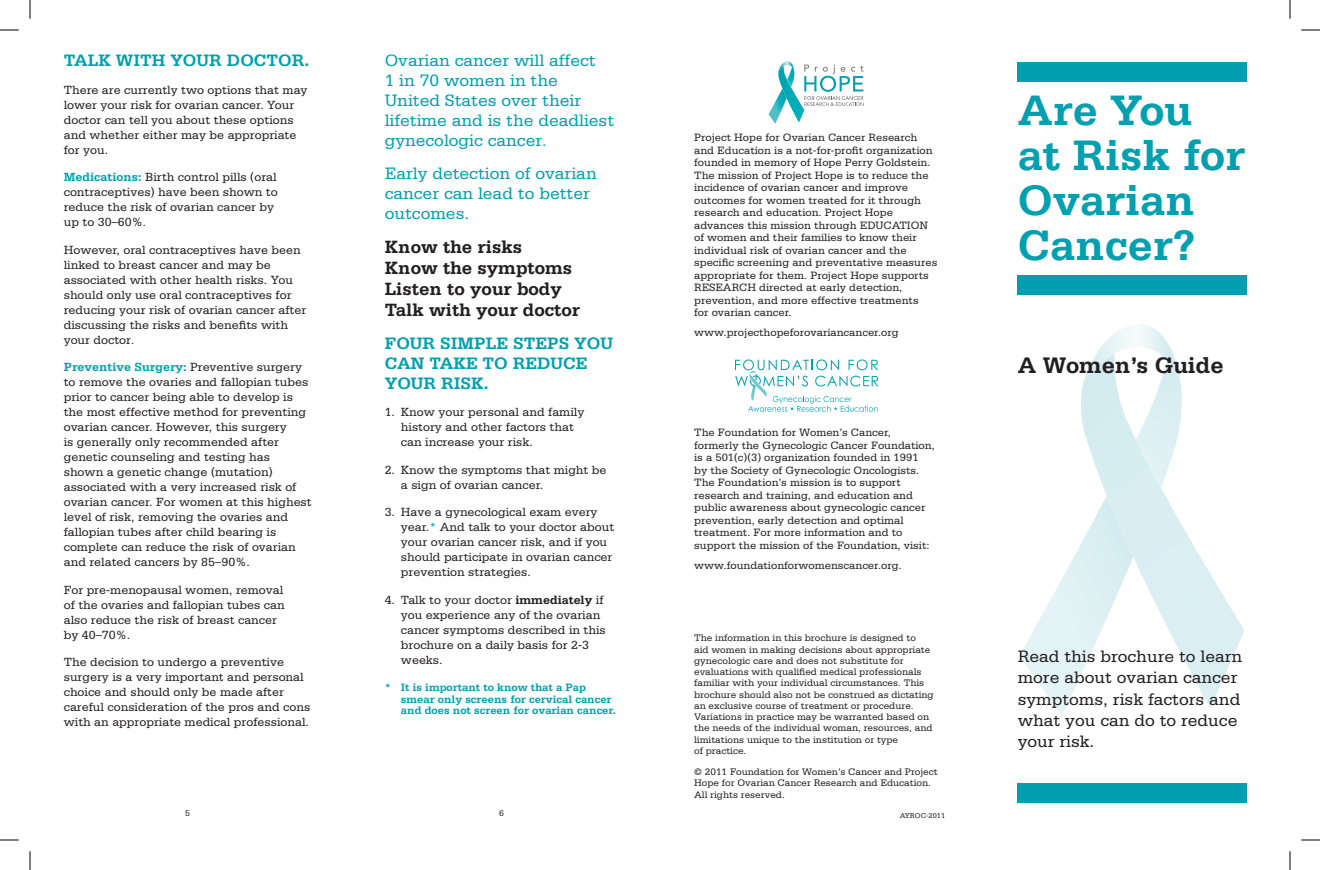
<style>
.page{position:relative;width:1320px;height:870px;background:#fff}
.page>*{position:absolute;margin:0;border:0;box-sizing:border-box;transform-origin:0 0}
.t1{font:700 45px/45px "Serifa";color:#00a0b0}
.t2{font:700 23.75px "Serifa";color:#231f20}
.t3{font:700 18.75px/21.2px "Serifa";color:#231f20}
.t4{font:17.5px/20px "Serifa";color:#00a0b0}
.t5{font:17.5px/21.2px "Serifa";color:#231f20}
.t6{font:700 17.5px/20px "Serifa";color:#00a0b0}
.t7{font:12.5px/15px "Serifa";color:#231f20}
.t8{font:11.25px/12.5px "Serifa";color:#231f20}
.t9{font:700 11.25px/11.9px "Serifa";color:#00a0b0}
.t10{font:10px/11.2px "Serifa";color:#231f20}
.t11{font:8.75px "Serifa";color:#231f20}
.t12{font:7.5px "Serifa";color:#231f20}
.s1{font-weight:700;color:#00a0b0}
.s2{font-size:11.25px}
.s3{font-size:16.25px}
.s4{color:#00a0b0}
.s5{font-weight:700}
</style>
<div class="page">
<img style="left:1081px;top:378px;width:163px;height:331px">
<img style="left:1136px;top:378px;width:47px;height:110px">
<img style="left:1136px;top:440px;width:16px;height:30px">
<img style="left:1019px;top:496px;width:114px;height:220px">
<img style="left:1121px;top:530px;width:12px;height:27px">
<img style="left:1085px;top:324px;width:90px;height:60px">
<img style="left:1085px;top:353px;width:30px;height:26px">
<img style="left:1167px;top:360px;width:14px;height:24px">
<div style="left:1017px;top:62px;width:230px;height:20px;background:#00a0b0"></div>
<div style="left:1018px;top:783px;width:229px;height:19px;background:#00a0b0"></div>
<div style="left:1017px;top:276px;width:230px;height:19px;background:#00a0b0"></div>
<img style="left:778px;top:70px;width:26px;height:53px">
<img style="left:787px;top:70px;width:8px;height:17px">
<svg style="left:787px;top:80px;width:4px;height:7px"></svg>
<img style="left:768px;top:89px;width:19px;height:35px">
<img style="left:779px;top:61px;width:15px;height:10px">
<svg style="left:779px;top:66px;width:5px;height:4px"></svg>
<svg style="left:804px;top:65px;width:59px;height:41px"></svg>
<svg style="left:735px;top:359px;width:143px;height:53px"></svg>
<svg style="left:0;top:29px;width:19px;height:2px"></svg>
<svg style="left:1301px;top:29px;width:19px;height:2px"></svg>
<svg style="left:0;top:839px;width:19px;height:2px"></svg>
<svg style="left:1301px;top:839px;width:19px;height:2px"></svg>
<svg style="left:29px;top:0;width:2px;height:19px"></svg>
<svg style="left:29px;top:851px;width:2px;height:19px"></svg>
<svg style="left:1289px;top:0;width:2px;height:19px"></svg>
<svg style="left:1289px;top:851px;width:2px;height:19px"></svg>
<h3 class="t6" style="left:64px;top:50px;width:247px">TALK WITH YOUR DOCTOR.</h3>
<p class="t7" style="left:64px;top:82px;width:245px">There are currently two options that may lower your risk for ovarian cancer. Your doctor can tell you about these options and whether either may be appropriate for you.</p>
<p class="t7" style="left:64px;top:169px;width:215px"><span class="s1">Medications:</span> Birth control pills (oral contraceptives) have been shown to reduce the risk of ovarian cancer by up to 30–60%<span class="s2">.</span></p>
<p class="t7" style="left:64px;top:242px;width:244px">However, oral contraceptives have been linked to breast cancer and may be associated with other health risks. You should only use oral contraceptives for reducing your risk of ovarian cancer after discussing the risks and benefits with your doctor<span class="s2">.</span></p>
<p class="t7" style="left:64px;top:359px;width:250px"><span class="s1">Preventive Surgery:</span> Preventive surgery to remove the ovaries and fallopian tubes prior to cancer being able to develop is the most effective method for preventing ovarian cancer. However, this surgery<br>is generally only recommended after genetic counseling and testing has shown a genetic change (mutation) associated with a very increased risk of ovarian cancer. For women at this highest level of risk, removing the ovaries and fallopian tubes after child bearing is complete can reduce the risk of ovarian and related cancers by 85–90%.</p>
<p class="t7" style="left:64px;top:582px;width:222px">For pre-menopausal women, removal of the ovaries and fallopian tubes can also reduce the risk of breast cancer by 40–70%.</p>
<p class="t7" style="left:64px;top:654px;width:248px">The decision to undergo a preventive surgery is a very important and personal choice and should only be made after careful consideration of the pros and cons with an appropriate medical professional.</p>
<h3 class="t4" style="left:385px;top:50px;width:231px">Ovarian cancer will affect<br>1 in 70 women in the<br>United States over their lifetime and is the deadliest gynecologic cancer<span class="s3">.</span></h3>
<h3 class="t4" style="left:385px;top:163px;width:214px">Early detection of ovarian cancer can lead to better outcomes.</h3>
<h3 class="t3" style="left:385px;top:235px;width:197px">Know the risks<br>Know the symptoms<br>Listen to your body<br>Talk with your doctor</h3>
<h3 class="t6" style="left:385px;top:333px;width:230px">FOUR SIMPLE STEPS YOU<br>CAN TAKE TO REDUCE<br>YOUR RISK.</h3>
<p class="t7" style="left:401px;top:405px;width:185px;text-indent:-16px">1. Know your personal and family history and other factors that can increase your risk.</p>
<p class="t7" style="left:401px;top:462px;width:207px;text-indent:-16px">2. Know the symptoms that might be a sign of ovarian cancer.</p>
<p class="t7" style="left:401px;top:505px;width:215px;text-indent:-16px">3. Have a gynecological exam every year.<span class="s4">*</span> And talk to your doctor about your ovarian cancer risk, and if you should participate in ovarian cancer prevention strategies.</p>
<p class="t7" style="left:401px;top:592px;width:206px;text-indent:-16px">4. Talk to your doctor <span class="s5">immediately</span> if you experience any of the ovarian cancer symptoms described in this brochure on a daily basis for 2-3 weeks.</p>
<p class="t9" style="left:401px;top:681px;width:217px;text-indent:-16px">* It is important to know that a Pap smear only screens for cervical cancer and does not screen for ovarian cancer.</p>
<p class="t8" style="left:694px;top:131px;width:245px">Project Hope for Ovarian Cancer Research and Education is a not-for-profit organization founded in memory of Hope Perry Goldstein.<br>The mission of Project Hope is to reduce the incidence of ovarian cancer and improve outcomes for women treated for it through research and education. Project Hope advances this mission through EDUCATION of women and their families to know their individual risk of ovarian cancer and the specific screening and preventative measures appropriate for them. Project Hope supports RESEARCH directed at early detection, prevention, and more effective treatments<br>for ovarian cancer.</p>
<p class="t8" style="left:694px;top:326px;width:206px">www.projecthopeforovariancancer.org</p>
<p class="t8" style="left:694px;top:426px;width:242px">The Foundation for Women’s Cancer, formerly the Gynecologic Cancer Foundation, is a 501(c)(3) organization founded in 1991<br>by the Society of Gynecologic Oncologists.<br>The Foundation’s mission is to support research and training, and education and public awareness about gynecologic cancer prevention, early detection and optimal treatment. For more information and to support the mission of the Foundation, visit:</p>
<p class="t8" style="left:694px;top:559px;width:209px">www.foundationforwomenscancer.org.</p>
<p class="t10" style="left:694px;top:632px;width:241px">The information in this brochure is designed to<br>aid women in making decisions about appropriate gynecologic care and does not substitute for evaluations with qualified medical professionals familiar with your individual circumstances. This brochure should also not be construed as dictating an exclusive course of treatment or procedure.<br>Variations in practice may be warranted based on the needs of the individual woman, resources, and limitations unique to the institution or type<br>of practice.</p>
<p class="t10" style="left:694px;top:766px;width:245px">© 2011 Foundation for Women’s Cancer and Project<br>Hope for Ovarian Cancer Research and Education.<br>All rights reserved.</p>
<p class="t11" style="left:185px;top:809px;width:6px">5</p>
<p class="t11" style="left:499px;top:809px;width:6px">6</p>
<p class="t12" style="left:900px;top:811px;width:47px">AYROC-2011</p>
<h1 class="t1" style="left:1018px;top:87px;width:229px">Are You at Risk for<br>Ovarian<br>Cancer?</h1>
<h2 class="t2" style="left:1018px;top:352px;width:207px">A Women’s Guide</h2>
<h3 class="t5" style="left:1018px;top:646px;width:226px">Read this brochure to learn more about ovarian cancer symptoms, risk factors and what you can do to reduce your risk.</h3>
</div>
